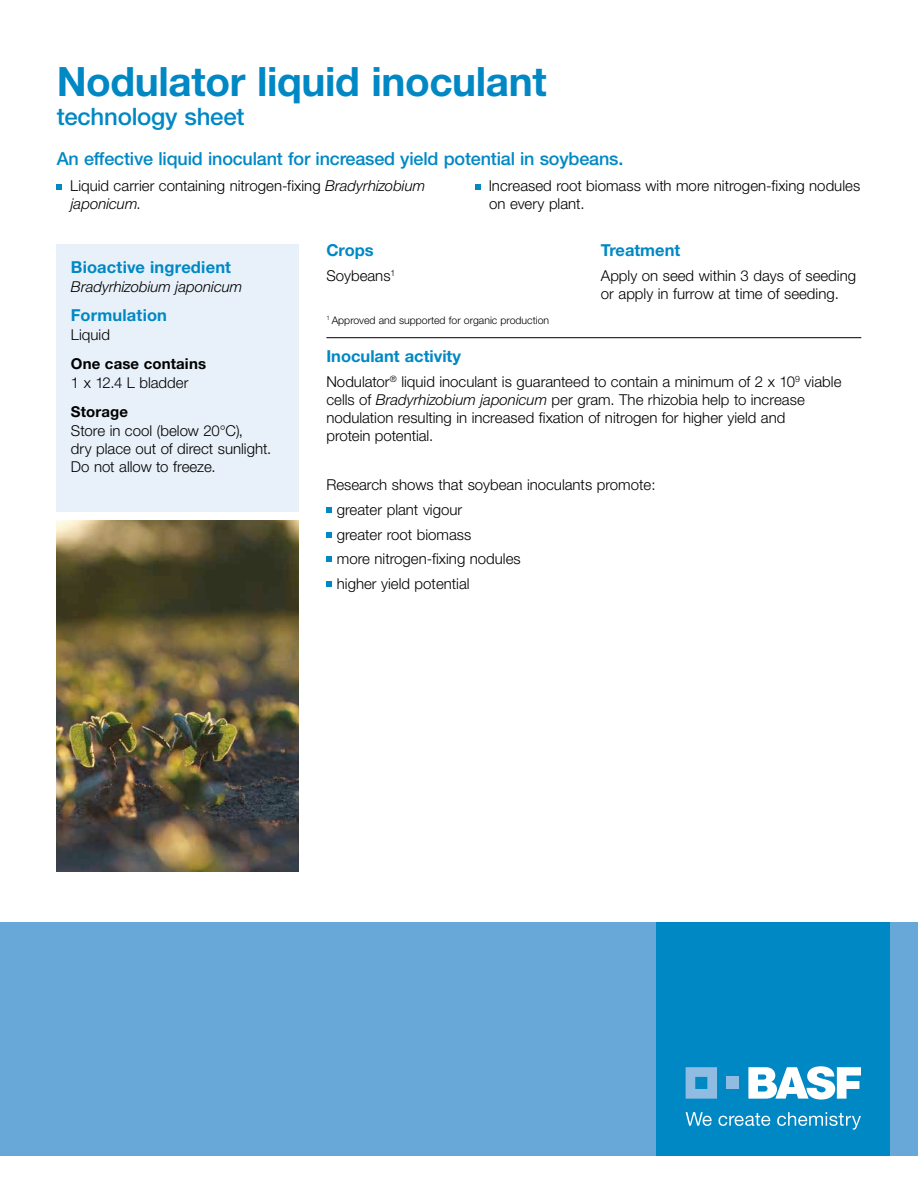
<style>
.page{position:relative;width:918px;height:1188px;background:#fff}
.page>*{position:absolute;margin:0;border:0;box-sizing:border-box;transform-origin:0 0}
.t1{font:700 40.5px "Helvetica Neue LT Std";letter-spacing:-.01em;color:#0088c5}
.t2{font:500 24px "Helvetica Neue LT Std";letter-spacing:-.01em;color:#0088c5}
.t3{font:500 18px "Helvetica Neue LT Std";letter-spacing:-.01em;color:#0088c5}
.t4{font:700 16.5px "Helvetica Neue LT Std";color:#0088c5}
.t5{font:300 15px/18px "Helvetica Neue LT Std";color:#000}
.t6{font:italic 300 15px "Helvetica Neue LT Std";color:#000}
.t7{font:700 15px "Helvetica Neue LT Std";letter-spacing:.01em;color:#000}
.t8{font:300 10.5px "Helvetica Neue LT Std";color:#000}
.s1{font-style:italic}
</style>
<div class="page">
<div style="left:57px;top:244px;width:242px;height:268px;background:#e8f1f9"></div>
<div style="left:0;top:922px;width:918px;height:234px;background:#68a8d8"></div>
<div style="left:656px;top:922px;width:234px;height:234px;background:#0088c5"></div>
<svg style="left:686px;top:1067px;width:31px;height:32px"></svg>
<div style="left:727px;top:1077px;width:12px;height:12px;background:#90bce2"></div>
<svg style="left:748px;top:1066px;width:113px;height:34px"></svg>
<svg style="left:686px;top:1112px;width:26px;height:14px"></svg>
<svg style="left:718px;top:1113px;width:52px;height:13px"></svg>
<svg style="left:777px;top:1112px;width:84px;height:18px"></svg>
<svg style="left:57px;top:184px;width:5px;height:5px"></svg>
<svg style="left:475px;top:184px;width:6px;height:5px"></svg>
<hr style="left:326px;top:337px;width:535px;height:1px;background:#000">
<svg style="left:326px;top:507px;width:6px;height:6px"></svg>
<svg style="left:326px;top:532px;width:6px;height:5px"></svg>
<svg style="left:326px;top:557px;width:6px;height:5px"></svg>
<svg style="left:326px;top:581px;width:6px;height:6px"></svg>
<img style="left:57px;top:521px;width:242px;height:351px">
<h1 class="t1" style="left:57px;top:57px;width:491px">Nodulator liquid inoculant</h1>
<h2 class="t2" style="left:57px;top:102px;width:189px">technology sheet</h2>
<p class="t3" style="left:57px;top:148px;width:568px">An effective liquid inoculant for increased yield potential in soybeans.</p>
<p class="t5" style="left:70px;top:177px;width:357px">Liquid carrier containing nitrogen-fixing <span class="s1">Bradyrhizobium japonicum</span>.</p>
<p class="t5" style="left:489px;top:177px;width:373px">Increased root biomass with more nitrogen-fixing nodules on every plant.</p>
<p class="t4" style="left:71px;top:257px;width:162px">Bioactive ingredient</p>
<p class="t6" style="left:71px;top:278px;width:173px">Bradyrhizobium japonicum</p>
<p class="t4" style="left:71px;top:305px;width:98px">Formulation</p>
<p class="t5" style="left:71px;top:325px;width:41px">Liquid</p>
<p class="t7" style="left:71px;top:354px;width:137px">One case contains</p>
<p class="t5" style="left:71px;top:373px;width:119px">1 x 12.4 L bladder</p>
<p class="t7" style="left:71px;top:402px;width:59px">Storage</p>
<p class="t5" style="left:71px;top:421px;width:202px">Store in cool (below 20°C),<br>dry place out of direct sunlight.<br>Do not allow to freeze.</p>
<p class="t4" style="left:326px;top:240px;width:49px">Crops</p>
<p class="t4" style="left:601px;top:240px;width:81px">Treatment</p>
<p class="t5" style="left:326px;top:266px;width:71px">Soybeans<sup>1</sup></p>
<p class="t5" style="left:601px;top:266px;width:257px">Apply on seed within 3 days of seeding or apply in furrow at time of seeding.</p>
<p class="t8" style="left:326px;top:313px;width:224px"><sup>1</sup> Approved and supported for organic production</p>
<p class="t4" style="left:326px;top:346px;width:136px">Inoculant activity</p>
<p class="t5" style="left:326px;top:372px;width:517px">Nodulator<sup>®</sup> liquid inoculant is guaranteed to contain a minimum of 2 x 10<sup>9</sup> viable cells of <span class="s1">Bradyrhizobium japonicum</span> per gram. The rhizobia help to increase nodulation resulting in increased fixation of nitrogen for higher yield and<br>protein potential.</p>
<p class="t5" style="left:337px;top:472px;width:320px;line-height:24.8px;text-indent:-10px">Research shows that soybean inoculants promote: greater plant vigour<br>greater root biomass<br>more nitrogen-fixing nodules<br>higher yield potential</p>
</div>
